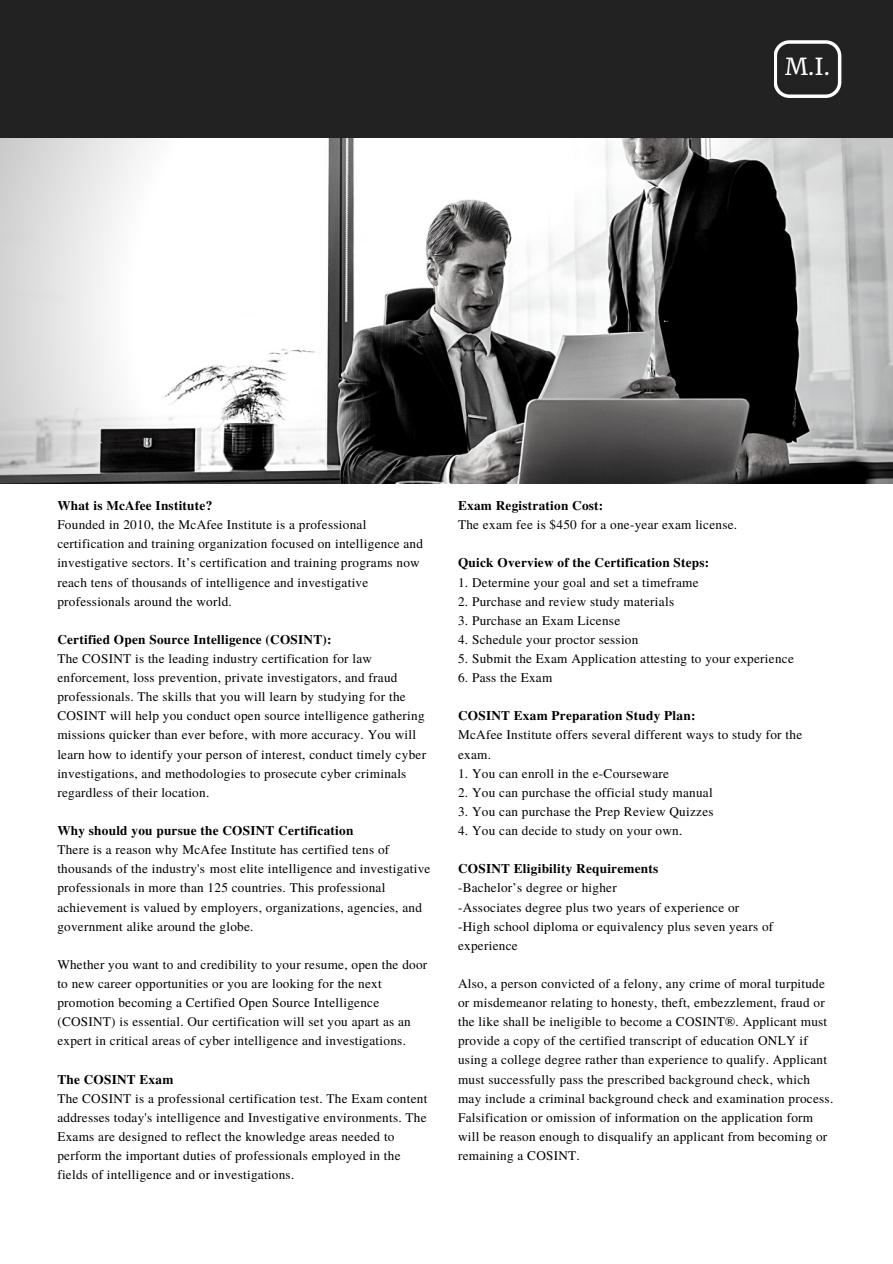
<style>
.page{position:relative;width:893px;height:1264px;background:#fff}
.page>*{position:absolute;margin:0;border:0;box-sizing:border-box;transform-origin:0 0}
.t1{font:23.1px "Merriweather";color:#fff}
.t2{font:13.2px/19px "Te X Gyre Termes";letter-spacing:.02em;color:#000}
.t3{font:700 13.2px "Te X Gyre Termes";letter-spacing:.02em;color:#000}
</style>
<div class="page">
<div style="left:0;top:0;width:892px;height:138px;background:#222"></div>
<svg style="left:774px;top:40px;width:67px;height:58px"></svg>
<svg style="left:0;top:138px;width:892px;height:345px"></svg>
<p class="t1" style="left:785px;top:52px;width:46px">M.I.</p>
<p class="t3" style="left:57px;top:495px;width:156px">What is McAfee Institute?</p>
<p class="t2" style="left:57px;top:514px;width:367px">Founded in 2010, the McAfee Institute is a professional certification and training organization focused on intelligence and investigative sectors. It’s certification and training programs now reach tens of thousands of intelligence and investigative professionals around the world.</p>
<p class="t3" style="left:57px;top:629px;width:276px">Certified Open Source Intelligence (COSINT):</p>
<p class="t2" style="left:57px;top:648px;width:370px">The COSINT is the leading industry certification for law enforcement, loss prevention, private investigators, and fraud professionals. The skills that you will learn by studying for the COSINT will help you conduct open source intelligence gathering missions quicker than ever before, with more accuracy. You will learn how to identify your person of interest, conduct timely cyber investigations, and methodologies to prosecute cyber criminals regardless of their location.</p>
<p class="t3" style="left:57px;top:820px;width:297px">Why should you pursue the COSINT Certification</p>
<p class="t2" style="left:57px;top:839px;width:374px">There is a reason why McAfee Institute has certified tens of thousands of the industry's most elite intelligence and investigative professionals in more than 125 countries. This professional achievement is valued by employers, organizations, agencies, and government alike around the globe.</p>
<p class="t2" style="left:57px;top:954px;width:371px">Whether you want to and credibility to your resume, open the door to new career opportunities or you are looking for the next promotion becoming a Certified Open Source Intelligence (COSINT) is essential. Our certification will set you apart as an expert in critical areas of cyber intelligence and investigations.</p>
<p class="t3" style="left:57px;top:1068px;width:117px">The COSINT Exam</p>
<p class="t2" style="left:57px;top:1088px;width:371px">The COSINT is a professional certification test. The Exam content addresses today's intelligence and Investigative environments. The Exams are designed to reflect the knowledge areas needed to perform the important duties of professionals employed in the fields of intelligence and or investigations.</p>
<p class="t3" style="left:458px;top:495px;width:147px">Exam Registration Cost:</p>
<p class="t2" style="left:458px;top:514px;width:280px">The exam fee is $450 for a one-year exam license.</p>
<p class="t3" style="left:458px;top:552px;width:253px">Quick Overview of the Certification Steps:</p>
<p class="t2" style="left:458px;top:572px;width:242px">1. Determine your goal and set a timeframe</p>
<p class="t2" style="left:458px;top:591px;width:217px">2. Purchase and review study materials</p>
<p class="t2" style="left:458px;top:610px;width:164px">3. Purchase an Exam License</p>
<p class="t2" style="left:458px;top:629px;width:182px">4. Schedule your proctor session</p>
<p class="t2" style="left:458px;top:648px;width:337px">5. Submit the Exam Application attesting to your experience</p>
<p class="t2" style="left:458px;top:667px;width:96px">6. Pass the Exam</p>
<p class="t3" style="left:458px;top:705px;width:239px">COSINT Exam Preparation Study Plan:</p>
<p class="t2" style="left:458px;top:724px;width:345px">McAfee Institute offers several different ways to study for the exam.</p>
<p class="t2" style="left:458px;top:763px;width:212px">1. You can enroll in the e-Courseware</p>
<p class="t2" style="left:458px;top:782px;width:256px">2. You can purchase the official study manual</p>
<p class="t2" style="left:458px;top:801px;width:257px">3. You can purchase the Prep Review Quizzes</p>
<p class="t2" style="left:458px;top:820px;width:226px">4. You can decide to study on your own.</p>
<p class="t3" style="left:458px;top:858px;width:202px">COSINT Eligibility Requirements</p>
<p class="t2" style="left:458px;top:877px;width:160px">-Bachelor’s degree or higher</p>
<p class="t2" style="left:458px;top:896px;width:283px">-Associates degree plus two years of experience or</p>
<p class="t2" style="left:458px;top:916px;width:317px">-High school diploma or equivalency plus seven years of experience</p>
<p class="t2" style="left:458px;top:973px;width:377px">Also, a person convicted of a felony, any crime of moral turpitude or misdemeanor relating to honesty, theft, embezzlement, fraud or the like shall be ineligible to become a COSINT®. Applicant must provide a copy of the certified transcript of education ONLY if using a college degree rather than experience to qualify. Applicant must successfully pass the prescribed background check, which may include a criminal background check and examination process.<br>Falsification or omission of information on the application form will be reason enough to disqualify an applicant from becoming or remaining a COSINT.</p>
</div>
